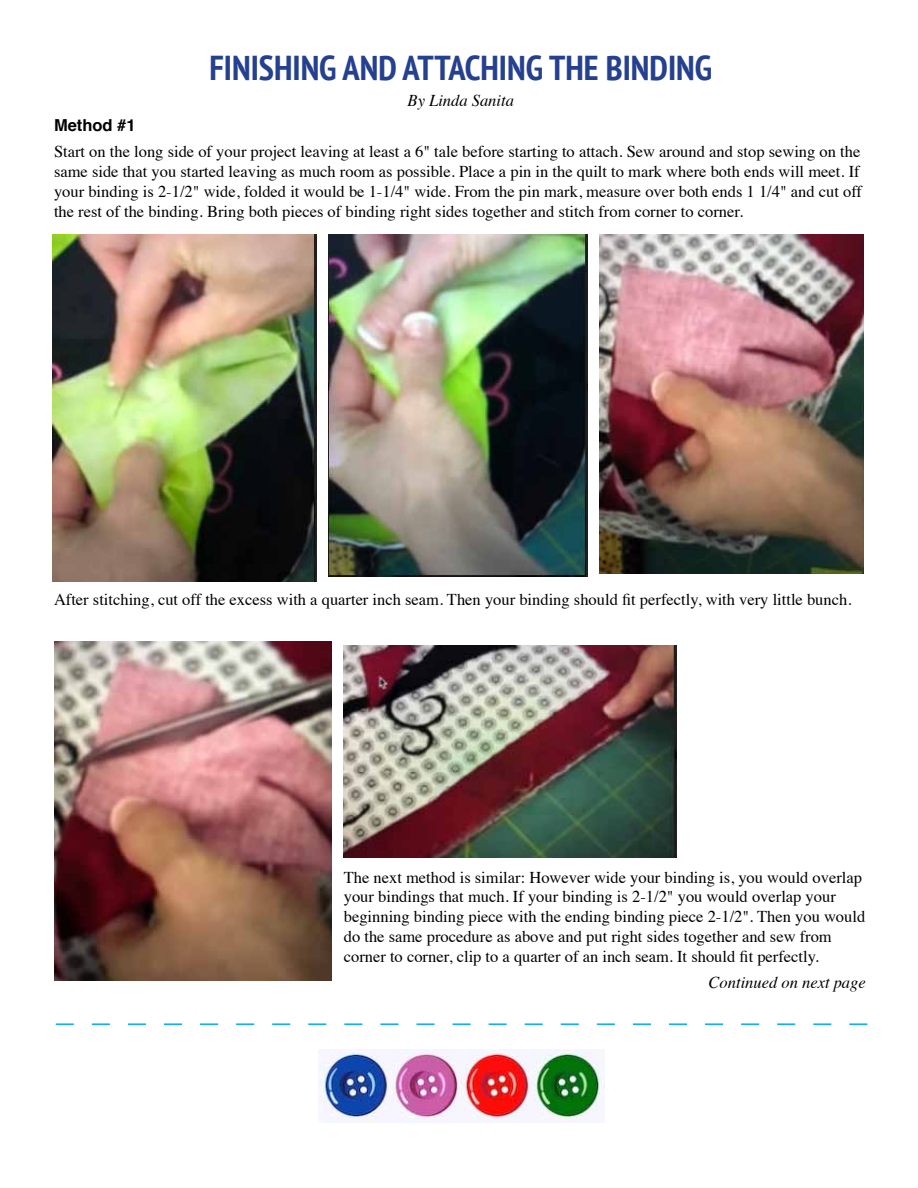
<style>
.page{position:relative;width:918px;height:1188px;background:#fff}
.page>*{position:absolute;margin:0;border:0;box-sizing:border-box;transform-origin:0 0}
.t1{font:700 condensed 34.5px "PT Sans";color:#25408f}
.t2{font:16.5px/19.8px "Times";color:#000}
.t3{font:italic 16.5px "Times";color:#000}
.t4{font:700 16.5px "Helvetica";color:#000}
</style>
<div class="page">
<img style="left:329px;top:234px;width:259px;height:342px">
<img style="left:53px;top:234px;width:264px;height:347px">
<img style="left:600px;top:234px;width:264px;height:340px">
<img style="left:54px;top:642px;width:278px;height:338px">
<img style="left:344px;top:645px;width:333px;height:213px">
<svg style="left:56px;top:1023px;width:811px;height:2px"></svg>
<img style="left:318px;top:1049px;width:287px;height:73px">
<h1 class="t1" style="left:209px;top:45px;width:504px">FINISHING AND ATTACHING THE BINDING</h1>
<p class="t3" style="left:408px;top:86px;width:108px">By Linda Sanita</p>
<p class="t4" style="left:54px;top:112px;width:83px">Method #1</p>
<p class="t2" style="left:54px;top:140px;width:810px">Start on the long side of your project leaving at least a 6" tale before starting to attach. Sew around and stop sewing on the same side that you started leaving as much room as possible. Place a pin in the quilt to mark where both ends will meet. If your binding is 2-1/2" wide, folded it would be 1-1/4" wide. From the pin mark, measure over both ends 1 1/4" and cut off the rest of the binding. Bring both pieces of binding right sides together and stitch from corner to corner.</p>
<p class="t2" style="left:54px;top:588px;width:799px">After stitching, cut off the excess with a quarter inch seam. Then your binding should fit perfectly, with very little bunch.</p>
<p class="t2" style="left:344px;top:866px;width:523px">The next method is similar: However wide your binding is, you would overlap your bindings that much. If your binding is 2-1/2" you would overlap your beginning binding piece with the ending binding piece 2-1/2". Then you would do the same procedure as above and put right sides together and sew from corner to corner, clip to a quarter of an inch seam. It should fit perfectly.</p>
<p class="t3" style="left:709px;top:968px;width:159px">Continued on next page</p>
</div>
